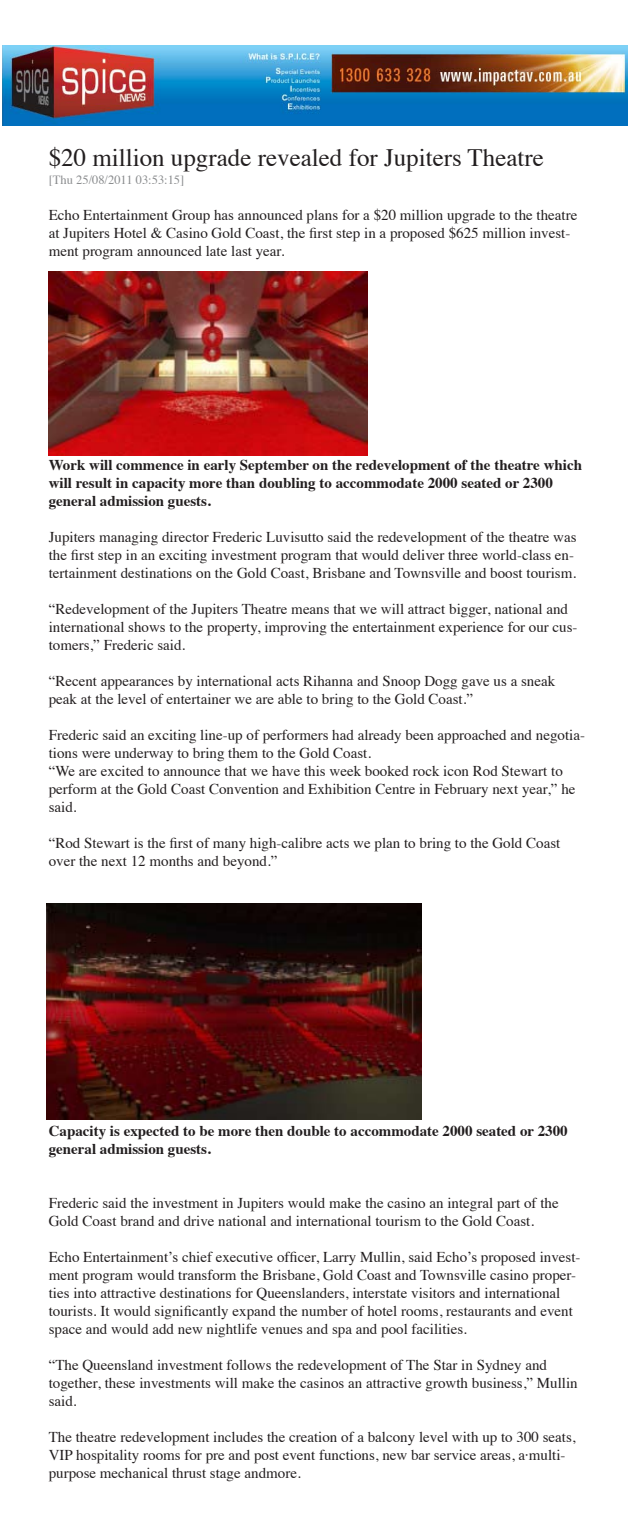
<style>
.page{position:relative;width:630px;height:1530px;background:#fff}
.page>*{position:absolute;margin:0;border:0;box-sizing:border-box;transform-origin:0 0}
.t1{font:25px "Times";color:#221e1f}
.t2{font:15px/18px "Times";color:#221e1f}
.t3{font:700 15px/18px "Times";color:#221e1f}
.t4{font:12.5px "Times";color:#8a8c8e}
</style>
<div class="page">
<img style="left:49px;top:272px;width:319px;height:184px">
<img style="left:2px;top:45px;width:626px;height:81px">
<img style="left:46px;top:903px;width:375px;height:217px">
<h1 class="t1" style="left:49px;top:134px;width:497px">$20 million upgrade revealed for Jupiters Theatre</h1>
<p class="t4" style="left:49px;top:168px;width:137px">[Thu 25/08/2011 03:53:15]</p>
<p class="t2" style="left:49px;top:204px;width:530px">Echo Entertainment Group has announced plans for a $20 million upgrade to the theatre at Jupiters Hotel &amp; Casino Gold Coast, the first step in a proposed $625 million invest&shy;ment program announced late last year.</p>
<p class="t3" style="left:49px;top:454px;width:535px">Work will commence in early September on the redevelopment of the theatre which will result in capacity more than doubling to accommodate 2000 seated or 2300 general admission guests.</p>
<p class="t2" style="left:49px;top:527px;width:529px">Jupiters managing director Frederic Luvisutto said the redevelopment of the theatre was the first step in an exciting investment program that would deliver three world-class en&shy;tertainment destinations on the Gold Coast, Brisbane and Townsville and boost tourism.</p>
<p class="t2" style="left:49px;top:599px;width:530px">“Redevelopment of the Jupiters Theatre means that we will attract bigger, national and international shows to the property, improving the entertainment experience for our cus&shy;tomers,” Frederic said.</p>
<p class="t2" style="left:49px;top:671px;width:508px">“Recent appearances by international acts Rihanna and Snoop Dogg gave us a sneak peak at the level of entertainer we are able to bring to the Gold Coast.”</p>
<p class="t2" style="left:49px;top:725px;width:538px">Frederic said an exciting line-up of performers had already been approached and negotia&shy;tions were underway to bring them to the Gold Coast.<br>“We are excited to announce that we have this week booked rock icon Rod Stewart to perform at the Gold Coast Convention and Exhibition Centre in February next year,” he said.</p>
<p class="t2" style="left:49px;top:833px;width:513px">“Rod Stewart is the first of many high-calibre acts we plan to bring to the Gold Coast over the next 12 months and beyond.”</p>
<p class="t3" style="left:49px;top:1120px;width:520px">Capacity is expected to be more then double to accommodate 2000 seated or 2300 general admission guests.</p>
<p class="t2" style="left:49px;top:1193px;width:511px">Frederic said the investment in Jupiters would make the casino an integral part of the<br>Gold Coast brand and drive national and international tourism to the Gold Coast.</p>
<p class="t2" style="left:49px;top:1247px;width:533px">Echo Entertainment’s chief executive officer, Larry Mullin, said Echo’s proposed invest&shy;ment program would transform the Brisbane, Gold Coast and Townsville casino proper&shy;ties into attractive destinations for Queenslanders, interstate visitors and international tourists. It would significantly expand the number of hotel rooms, restaurants and event space and would add new nightlife venues and spa and pool facilities.</p>
<p class="t2" style="left:49px;top:1355px;width:530px">“The Queensland investment follows the redevelopment of The Star in Sydney and together, these investments will make the casinos an attractive growth business,” Mullin said.</p>
<p class="t2" style="left:49px;top:1427px;width:528px">The theatre redevelopment includes the creation of a balcony level with up to 300 seats,<br>VIP hospitality rooms for pre and post event functions, new bar service areas, a·multi&shy;purpose mechanical thrust stage andmore.</p>
</div>
